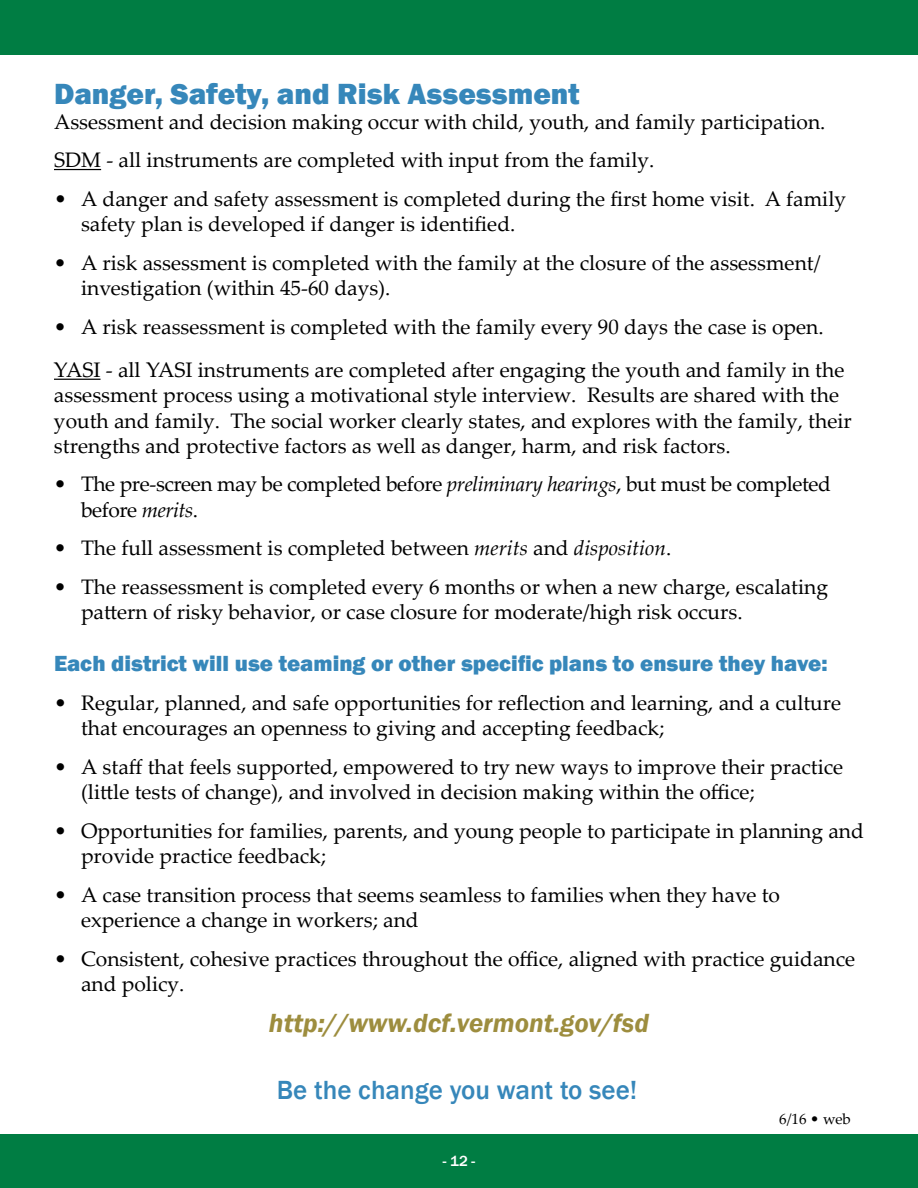
<style>
.page{position:relative;width:918px;height:1188px;background:#fff}
.page>*{position:absolute;margin:0;border:0;box-sizing:border-box;transform-origin:0 0}
.t1{font:800 30px "Franklin Gothic";color:#3687ba}
.t2{font:italic 600 27px "Franklin Gothic";color:#9d8d3e}
.t3{font:500 27px "Franklin Gothic";color:#3687ba}
.t4{font:800 22.5px "Franklin Gothic";color:#3687ba}
.t5{font:21px/25.2px "Palatino Linotype";color:#000}
.t6{font:21px/25.2px "Palatino Linotype";letter-spacing:-.02em;color:#000}
.t7{font:15px "Palatino Linotype";color:#000}
.t8{font:500 15px "Franklin Gothic";color:#fff}
.s1{font-style:italic}
</style>
<div class="page">
<div style="left:0;top:1134px;width:918px;height:54px;background:#007d43"></div>
<div style="left:0;top:0;width:918px;height:55px;background:#007d43"></div>
<hr style="left:54px;top:169px;width:47px;height:1px;background:#000">
<hr style="left:54px;top:379px;width:47px;height:1px;background:#000">
<h1 class="t1" style="left:54px;top:74px;width:527px">Danger, Safety, and Risk Assessment</h1>
<p class="t5" style="left:54px;top:101px;width:773px;line-height:38.7px">Assessment and decision making occur with child, youth, and family participation.<br>SDM - all instruments are completed with input from the family.</p>
<p class="t5" style="left:81px;top:186px;width:767px;text-indent:-27px">• A danger and safety assessment is completed during the first home visit. A family safety plan is developed if danger is identified.</p>
<p class="t5" style="left:81px;top:249px;width:741px;text-indent:-27px">• A risk assessment is completed with the family at the closure of the assessment/ investigation (within 45-60 days).</p>
<p class="t5" style="left:54px;top:304px;width:792px;line-height:43.2px">• A risk reassessment is completed with the family every 90 days the case is open.<br>YASI - all YASI instruments are completed after engaging the youth and family in the</p>
<p class="t5" style="left:54px;top:382px;width:799px">assessment process using a motivational style interview. Results are shared with the youth and family. The social worker clearly states, and explores with the family, their strengths and protective factors as well as danger, harm, and risk factors.</p>
<p class="t6" style="left:81px;top:471px;width:752px;text-indent:-27px">• The pre-screen may be completed before <span class="s1">preliminary hearings</span>, but must be completed before <span class="s1">merits</span>.</p>
<p class="t5" style="left:54px;top:535px;width:619px">• The full assessment is completed between <span class="s1">merits</span> and <span class="s1">disposition</span>.</p>
<p class="t5" style="left:81px;top:573px;width:749px;text-indent:-27px">• The reassessment is completed every 6 months or when a new charge, escalating pattern of risky behavior, or case closure for moderate/high risk occurs.</p>
<p class="t4" style="left:54px;top:649px;width:775px">Each district will use teaming or other specific plans to ensure they have:</p>
<p class="t5" style="left:81px;top:690px;width:762px;text-indent:-27px">• Regular, planned, and safe opportunities for reflection and learning, and a culture that encourages an openness to giving and accepting feedback;</p>
<p class="t5" style="left:81px;top:753px;width:764px;text-indent:-27px">• A staff that feels supported, empowered to try new ways to improve their practice (little tests of change), and involved in decision making within the office;</p>
<p class="t5" style="left:81px;top:817px;width:784px;text-indent:-27px">• Opportunities for families, parents, and young people to participate in planning and provide practice feedback;</p>
<p class="t5" style="left:81px;top:881px;width:701px;text-indent:-27px">• A case transition process that seems seamless to families when they have to experience a change in workers; and</p>
<p class="t5" style="left:81px;top:945px;width:776px;text-indent:-27px">• Consistent, cohesive practices throughout the office, aligned with practice guidance and policy.</p>
<p class="t2" style="left:269px;top:1006px;width:382px">http://www.dcf.vermont.gov/fsd</p>
<p class="t3" style="left:277px;top:1073px;width:362px">Be the change you want to see!</p>
<p class="t8" style="left:443px;top:1152px;width:34px">- 12 -</p>
<p class="t7" style="left:779px;top:1108px;width:73px">6/16 • web</p>
</div>
